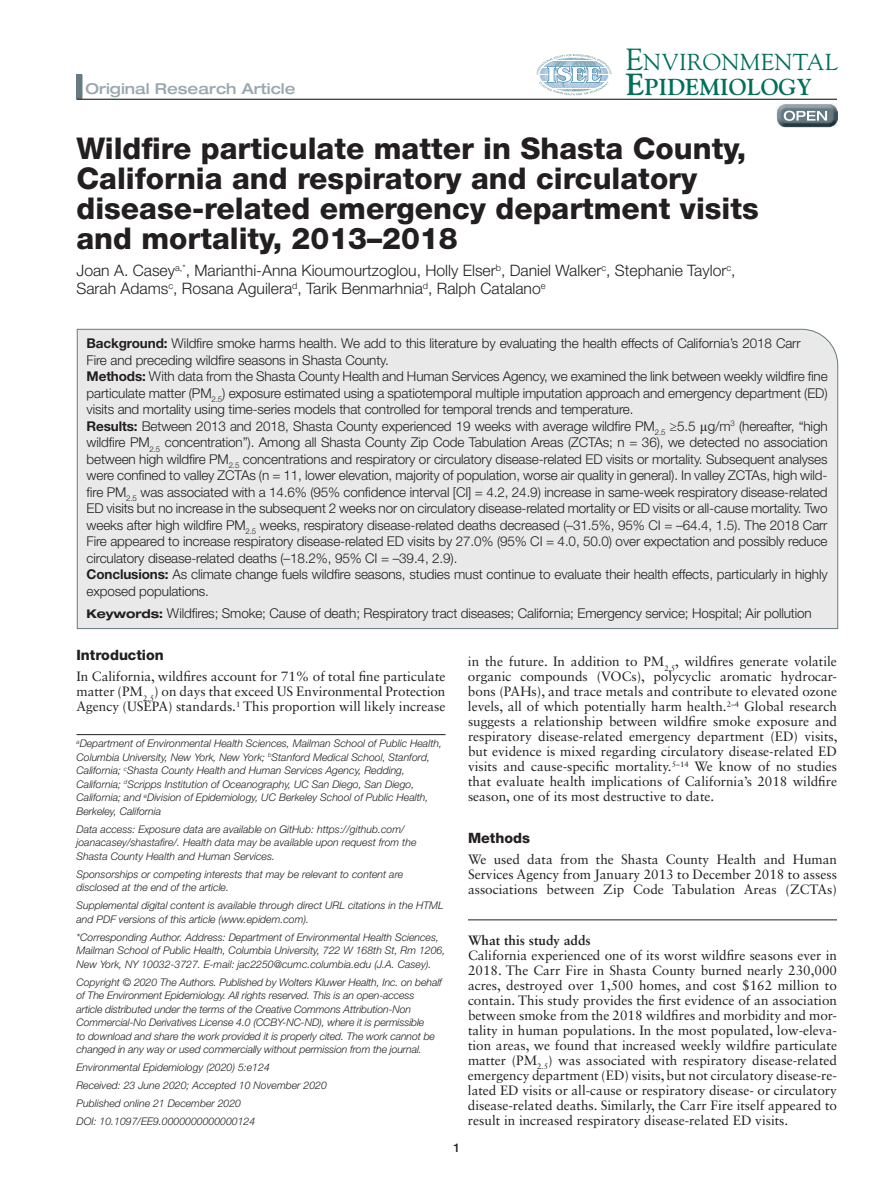
<style>
.page{position:relative;width:891px;height:1188px;background:#fff}
.page>*{position:absolute;margin:0;border:0;box-sizing:border-box;transform-origin:0 0}
.t1{font:800 30px/30px "Helvetica Neue LT Std";color:#231f20}
.t2{font:22.95px/25.2px "Goudy";letter-spacing:.01em;color:#016f5a}
.t3{font:300 15.75px/18px "Helvetica Neue LT Std";color:#231f20}
.t4{font:500 expanded 15px "Helvetica Neue LT Std";color:#98a8ae}
.t5{font:800 14.25px "Helvetica Neue LT Std";color:#231f20}
.t6{font:300 13.5px/16.5px "Helvetica Neue LT Std";letter-spacing:-.01em;color:#231f20}
.t7{font:13.5px/15px "Sabon LT Std";color:#231f20;text-align:justify}
.t8{font:700 13.5px "Sabon LT Std";color:#231f20}
.t9{font:500 12px "Helvetica Neue LT Std";color:#231f20}
.t10{font:italic 300 10.5px/13.5px "Helvetica Neue LT Std";color:#231f20}
.s1{font-size:30.45px}
.s2{font-weight:700;font-size:30.45px}
.s3{font-weight:700}
.s4{font-family:"Gandhari Unicode";font-weight:400}
.s5{font-weight:700;font-stretch:expanded;font-size:12px}
</style>
<div class="page">
<div style="left:76px;top:74px;width:6px;height:25px;background:#677981"></div>
<hr style="left:76px;top:99px;width:761px;height:1px;background:#231f20">
<img style="left:776px;top:104px;width:61px;height:24px">
<svg style="left:784px;top:111px;width:43px;height:10px"></svg>
<svg style="left:536px;top:54px;width:76px;height:42px"></svg>
<hr style="left:468px;top:920px;width:369px;height:1px;background:#231f20">
<hr style="left:76px;top:734px;width:370px;height:1px;background:#231f20">
<div style="left:76px;top:329px;width:762px;height:300px;background:#e9e9e9"></div>
<p class="t4" style="left:86px;top:80px;width:212px">Original Research Article</p>
<h2 class="t2" style="left:626px;top:49px;width:214px"><span class="s1">E</span>NVIRONMENTAL<br><span class="s2">E</span><span class="s3">PIDEMIOLOGY</span></h2>
<h1 class="t1" style="left:76px;top:134px;width:684px">Wildfire particulate matter in Shasta County, California and respiratory and circulatory disease-related emergency department visits and mortality, 2013–2018</h1>
<p class="t3" style="left:76px;top:261px;width:661px">Joan A. Casey<sup>a,*</sup>, Marianthi-Anna Kioumourtzoglou, Holly Elser<sup>b</sup>, Daniel Walker<sup>c</sup>, Stephanie Taylor<sup>c</sup>,<br>Sarah Adams<sup>c</sup>, Rosana Aguilera<sup>d</sup>, Tarik Benmarhnia<sup>d</sup>, Ralph Catalano<sup>e</sup></p>
<p class="t6" style="left:87px;top:335px;width:743px"><span class="s3">Background:</span> Wildfire smoke harms health. We add to this literature by evaluating the health effects of California’s 2018 Carr<br>Fire and preceding wildfire seasons in Shasta County.<br><span class="s3">Methods:</span> With data from the Shasta County Health and Human Services Agency, we examined the link between weekly wildfire fine particulate matter (PM<sub>2.5</sub>) exposure estimated using a spatiotemporal multiple imputation approach and emergency department (ED) visits and mortality using time-series models that controlled for temporal trends and temperature.<br><span class="s3">Results:</span> Between 2013 and 2018, Shasta County experienced 19 weeks with average wildfire PM<sub>2.5</sub> ≥5.5 <span class="s4">μ</span>g/m<sup>3</sup> (hereafter, “high wildfire PM<sub>2.5</sub> concentration”). Among all Shasta County Zip Code Tabulation Areas (ZCTAs; n = 36), we detected no association between high wildfire PM<sub>2.5</sub> concentrations and respiratory or circulatory disease-related ED visits or mortality. Subsequent analyses were confined to valley ZCTAs (n = 11, lower elevation, majority of population, worse air quality in general). In valley ZCTAs, high wild&shy;fire PM<sub>2.5</sub> was associated with a 14.6% (95% confidence interval [CI] = 4.2, 24.9) increase in same-week respiratory disease-related ED visits but no increase in the subsequent 2 weeks nor on circulatory disease-related mortality or ED visits or all-cause mortality. Two weeks after high wildfire PM<sub>2.5</sub> weeks, respiratory disease-related deaths decreased (–31.5%, 95% CI = –64.4, 1.5). The 2018 Carr Fire appeared to increase respiratory disease-related ED visits by 27.0% (95% CI = 4.0, 50.0) over expectation and possibly reduce circulatory disease-related deaths (–18.2%, 95% CI = –39.4, 2.9).<br><span class="s3">Conclusions:</span> As climate change fuels wildfire seasons, studies must continue to evaluate their health effects, particularly in highly exposed populations.</p>
<p class="t6" style="left:87px;top:605px;width:727px"><span class="s5">Keywords:</span> Wildfires; Smoke; Cause of death; Respiratory tract diseases; California; Emergency service; Hospital; Air pollution</p>
<p class="t5" style="left:76px;top:647px;width:89px">Introduction</p>
<p class="t7" style="left:76px;top:669px;width:371px">In California, wildfires account for 71% of total fine particulate matter (PM<sub>2.5</sub>) on days that exceed US Environmental Protection Agency (USEPA) standards.<sup>1</sup> This proportion will likely increase</p>
<p class="t10" style="left:76px;top:736px;width:367px"><sup>a</sup>Department of Environmental Health Sciences, Mailman School of Public Health, Columbia University, New York, New York; <sup>b</sup>Stanford Medical School, Stanford, California; <sup>c</sup>Shasta County Health and Human Services Agency, Redding, California; <sup>d</sup>Scripps Institution of Oceanography, UC San Diego, San Diego, California; and <sup>e</sup>Division of Epidemiology, UC Berkeley School of Public Health, Berkeley, California</p>
<p class="t10" style="left:77px;top:822px;width:341px">Data access: Exposure data are available on GitHub: https://github.com/ joanacasey/shastafire/. Health data may be available upon request from the<br>Shasta County Health and Human Services.</p>
<p class="t10" style="left:77px;top:867px;width:328px">Sponsorships or competing interests that may be relevant to content are disclosed at the end of the article.</p>
<p class="t10" style="left:77px;top:898px;width:369px">Supplemental digital content is available through direct URL citations in the HTML and PDF versions of this article (www.epidem.com).</p>
<p class="t10" style="left:77px;top:930px;width:370px">*Corresponding Author. Address: Department of Environmental Health Sciences,<br>Mailman School of Public Health, Columbia University, 722 W 168th St, Rm 1206,<br>New York, NY 10032-3727. E-mail: jac2250@cumc.columbia.edu (J.A. Casey).</p>
<p class="t10" style="left:77px;top:975px;width:367px">Copyright © 2020 The Authors. Published by Wolters Kluwer Health, Inc. on behalf of The Environment Epidemiology. All rights reserved. This is an open-access article distributed under the terms of the Creative Commons Attribution-Non Commercial-No Derivatives License 4.0 (CCBY-NC-ND), where it is permissible<br>to download and share the work provided it is properly cited. The work cannot be changed in any way or used commercially without permission from the journal.</p>
<p class="t10" style="left:77px;top:1058px;width:252px;line-height:18px">Environmental Epidemiology (2020) 5:e124<br>Received: 23 June 2020; Accepted 10 November 2020<br>Published online 21 December 2020<br>DOI: 10.1097/EE9.0000000000000124</p>
<p class="t9" style="left:453px;top:1140px;width:8px">1</p>
<p class="t7" style="left:468px;top:654px;width:371px">in the future. In addition to PM<sub>2.5</sub>, wildfires generate volatile organic compounds (VOCs), polycyclic aromatic hydrocar&shy;bons (PAHs), and trace metals and contribute to elevated ozone levels, all of which potentially harm health.<sup>2–4</sup> Global research suggests a relationship between wildfire smoke exposure and respiratory disease-related emergency department (ED) visits, but evidence is mixed regarding circulatory disease-related ED visits and cause-specific mortality.<sup>5–14</sup> We know of no studies that evaluate health implications of California’s 2018 wildfire season, one of its most destructive to date.</p>
<p class="t5" style="left:468px;top:830px;width:64px">Methods</p>
<p class="t7" style="left:468px;top:852px;width:371px">We used data from the Shasta County Health and Human Services Agency from January 2013 to December 2018 to assess associations between Zip Code Tabulation Areas (ZCTAs)</p>
<p class="t8" style="left:468px;top:932px;width:124px">What this study adds</p>
<p class="t7" style="left:468px;top:948px;width:371px">California experienced one of its worst wildfire seasons ever in 2018. The Carr Fire in Shasta County burned nearly 230,000 acres, destroyed over 1,500 homes, and cost $162 million to contain. This study provides the first evidence of an association between smoke from the 2018 wildfires and morbidity and mor&shy;tality in human populations. In the most populated, low-eleva&shy;tion areas, we found that increased weekly wildfire particulate matter (PM<sub>2.5</sub>) was associated with respiratory disease-related emergency department (ED) visits, but not circulatory disease-re&shy;lated ED visits or all-cause or respiratory disease- or circulatory disease-related deaths. Similarly, the Carr Fire itself appeared to result in increased respiratory disease-related ED visits.</p>
</div>
